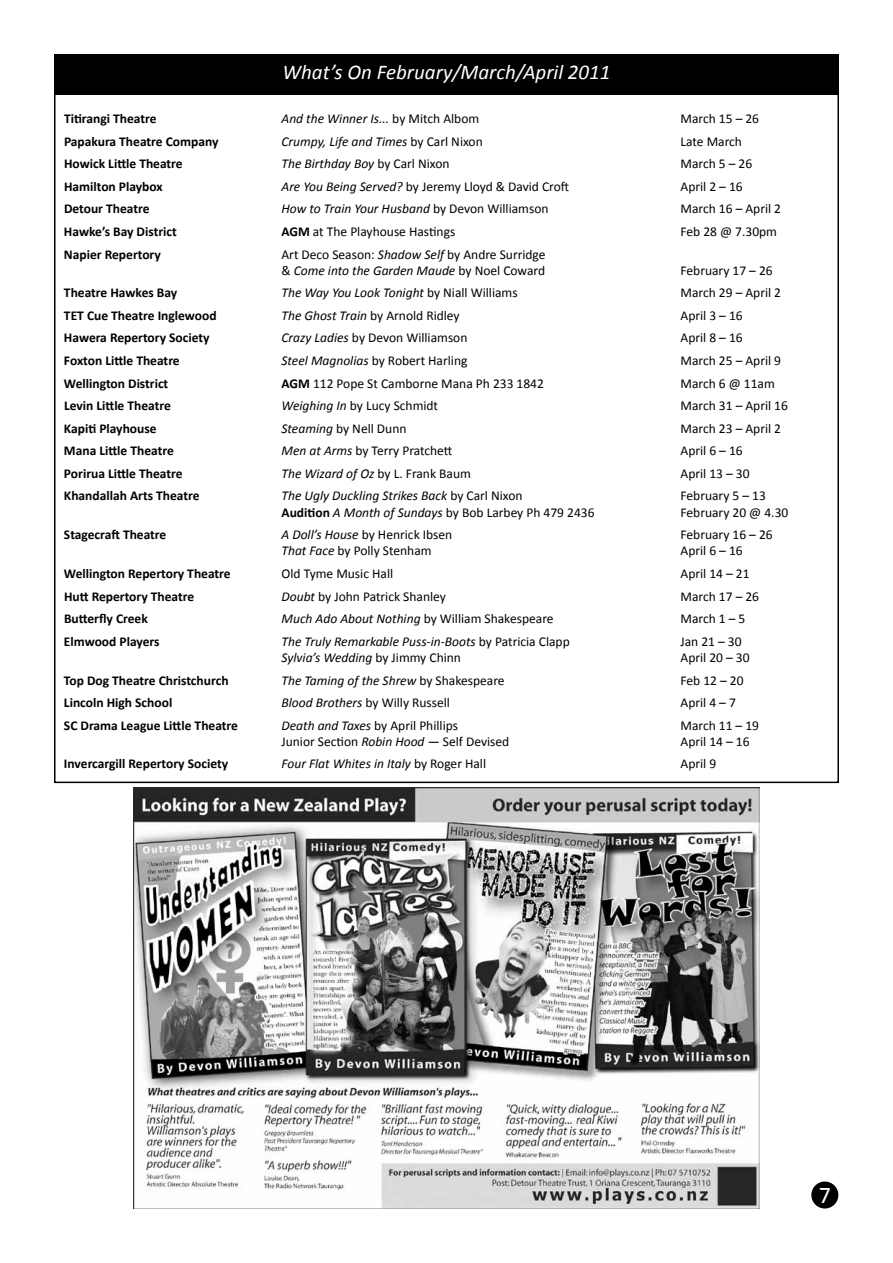
<style>
.page{position:relative;width:893px;height:1263px;background:#fff}
.page>*{position:absolute;margin:0;border:0;box-sizing:border-box;transform-origin:0 0}
.t1{font:24px "Calibri";color:#fff}
.t2{font:italic 21px "Calibri";color:#fff}
.t3{font:13.5px/16.2px "Calibri";color:#000}
.t4{font:700 13.5px "Calibri";color:#000}
.t5{font:italic 13.5px "Calibri";color:#000}
.s1{font-style:normal}
.s2{font-style:italic}
.s3{font-weight:700}
</style>
<div class="page">
<div style="left:811px;top:1181px;width:27px;height:27px;background:#000;border-radius:50%"></div>
<div style="left:54px;top:54px;width:785px;height:40px;background:#000"></div>
<img style="left:133px;top:787px;width:627px;height:422px">
<h2 class="t2" style="left:282px;top:58px;width:330px">What’s On February/March/April 2011</h2>
<p class="t4" style="left:64px;top:110px;width:94px">Titirangi Theatre</p>
<p class="t5" style="left:282px;top:109px;width:199px">And the Winner Is... <span class="s1">by Mitch Albom</span></p>
<p class="t3" style="left:681px;top:111px;width:80px">March 15 – 26</p>
<p class="t4" style="left:64px;top:133px;width:156px">Papakura Theatre Company</p>
<p class="t5" style="left:282px;top:132px;width:203px">Crumpy, Life and Times <span class="s1">by Carl Nixon</span></p>
<p class="t3" style="left:681px;top:133px;width:63px">Late March</p>
<p class="t4" style="left:64px;top:155px;width:120px">Howick Little Theatre</p>
<p class="t5" style="left:282px;top:155px;width:170px">The Birthday Boy <span class="s1">by Carl Nixon</span></p>
<p class="t3" style="left:681px;top:156px;width:73px">March 5 – 26</p>
<p class="t4" style="left:64px;top:178px;width:100px">Hamilton Playbox</p>
<p class="t3" style="left:282px;top:178px;width:289px"><span class="s2">Are You Being Served?</span> by Jeremy Lloyd &amp; David Croft</p>
<p class="t3" style="left:681px;top:178px;width:64px">April 2 – 16</p>
<p class="t4" style="left:64px;top:200px;width:87px">Detour Theatre</p>
<p class="t5" style="left:282px;top:200px;width:269px">How to Train Your Husband <span class="s1">by Devon Williamson</span></p>
<p class="t3" style="left:680px;top:201px;width:102px">March 16 – April 2</p>
<p class="t4" style="left:64px;top:223px;width:114px">Hawke’s Bay District</p>
<p class="t4" style="left:281px;top:223px;width:11px">AGM</p>
<p class="t3" style="left:313px;top:223px;width:144px">at The Playhouse Hastings</p>
<p class="t3" style="left:680px;top:223px;width:98px">Feb 28 @ 7.30pm</p>
<p class="t4" style="left:64px;top:245px;width:98px">Napier Repertory</p>
<p class="t3" style="left:281px;top:246px;width:266px">Art Deco Season: <span class="s2">Shadow Self</span> by Andre Surridge &amp; <span class="s2">Come into the Garden Maude</span> by Noel Coward</p>
<p class="t3" style="left:680px;top:262px;width:94px">February 17 – 26</p>
<p class="t4" style="left:64px;top:284px;width:115px">Theatre Hawkes Bay</p>
<p class="t5" style="left:281px;top:284px;width:238px">The Way You Look Tonight <span class="s1">by Niall Williams</span></p>
<p class="t3" style="left:680px;top:285px;width:102px">March 29 – April 2</p>
<p class="t4" style="left:64px;top:307px;width:154px">TET Cue Theatre Inglewood</p>
<p class="t3" style="left:282px;top:307px;width:180px"><span class="s2">The Ghost Train</span> by Arnold Ridley</p>
<p class="t3" style="left:680px;top:307px;width:64px">April 3 – 16</p>
<p class="t4" style="left:64px;top:329px;width:147px">Hawera Repertory Society</p>
<p class="t3" style="left:281px;top:330px;width:187px"><span class="s2">Crazy Ladies</span> by Devon Williamson</p>
<p class="t3" style="left:680px;top:330px;width:64px">April 8 – 16</p>
<p class="t4" style="left:64px;top:352px;width:117px">Foxton Little Theatre</p>
<p class="t3" style="left:281px;top:352px;width:187px"><span class="s2">Steel Magnolias</span> by Robert Harling</p>
<p class="t3" style="left:680px;top:352px;width:102px">March 25 – April 9</p>
<p class="t4" style="left:64px;top:374px;width:106px">Wellington District</p>
<p class="t4" style="left:282px;top:374px;width:11px">AGM</p>
<p class="t3" style="left:313px;top:375px;width:232px">112 Pope St Camborne Mana Ph 233 1842</p>
<p class="t3" style="left:681px;top:375px;width:96px">March 6 @ 11am</p>
<p class="t4" style="left:64px;top:397px;width:108px">Levin Little Theatre</p>
<p class="t3" style="left:282px;top:398px;width:158px"><span class="s2">Weighing In</span> by Lucy Schmidt</p>
<p class="t3" style="left:680px;top:398px;width:109px">March 31 – April 16</p>
<p class="t4" style="left:64px;top:420px;width:94px">Kapiti Playhouse</p>
<p class="t3" style="left:281px;top:420px;width:127px"><span class="s2">Steaming</span> by Nell Dunn</p>
<p class="t3" style="left:680px;top:420px;width:102px">March 23 – April 2</p>
<p class="t4" style="left:64px;top:442px;width:111px">Mana Little Theatre</p>
<p class="t3" style="left:281px;top:443px;width:172px"><span class="s2">Men at Arms</span> by Terry Pratchett</p>
<p class="t3" style="left:680px;top:443px;width:64px">April 6 – 16</p>
<p class="t4" style="left:64px;top:465px;width:120px">Porirua Little Theatre</p>
<p class="t5" style="left:281px;top:464px;width:191px">The Wizard of Oz <span class="s1">by L. Frank Baum</span></p>
<p class="t3" style="left:680px;top:465px;width:71px">April 13 – 30</p>
<p class="t4" style="left:64px;top:487px;width:137px">Khandallah Arts Theatre</p>
<p class="t5" style="left:281px;top:487px;width:243px">The Ugly Duckling Strikes Back <span class="s1">by Carl Nixon</span></p>
<p class="t3" style="left:680px;top:488px;width:87px">February 5 – 13</p>
<p class="t3" style="left:281px;top:504px;width:315px"><span class="s3">Audition</span> <span class="s2">A Month of Sundays</span> by Bob Larbey Ph 479 2436</p>
<p class="t3" style="left:680px;top:504px;width:109px">February 20 @ 4.30</p>
<p class="t4" style="left:64px;top:526px;width:104px">Stagecraft Theatre</p>
<p class="t3" style="left:281px;top:527px;width:172px"><span class="s2">A Doll’s House</span> by Henrick Ibsen</p>
<p class="t3" style="left:680px;top:527px;width:94px">February 16 – 26</p>
<p class="t3" style="left:281px;top:543px;width:152px"><span class="s2">That Face</span> by Polly Stenham</p>
<p class="t3" style="left:680px;top:543px;width:64px">April 6 – 16</p>
<p class="t4" style="left:64px;top:565px;width:168px">Wellington Repertory Theatre</p>
<p class="t3" style="left:282px;top:565px;width:113px">Old Tyme Music Hall</p>
<p class="t3" style="left:681px;top:565px;width:71px">April 14 – 21</p>
<p class="t4" style="left:64px;top:587px;width:132px">Hutt Repertory Theatre</p>
<p class="t3" style="left:282px;top:588px;width:166px"><span class="s2">Doubt</span> by John Patrick Shanley</p>
<p class="t3" style="left:681px;top:588px;width:80px">March 17 – 26</p>
<p class="t4" style="left:64px;top:610px;width:85px">Butterfly Creek</p>
<p class="t3" style="left:282px;top:611px;width:274px"><span class="s2">Much Ado About Nothing</span> by William Shakespeare</p>
<p class="t3" style="left:680px;top:611px;width:66px">March 1 – 5</p>
<p class="t4" style="left:64px;top:633px;width:97px">Elmwood Players</p>
<p class="t5" style="left:281px;top:632px;width:290px">The Truly Remarkable Puss-in-Boots <span class="s1">by Patricia Clapp</span></p>
<p class="t3" style="left:680px;top:633px;width:63px">Jan 21 – 30</p>
<p class="t5" style="left:281px;top:648px;width:181px">Sylvia’s Wedding <span class="s1">by Jimmy Chinn</span></p>
<p class="t3" style="left:680px;top:649px;width:71px">April 20 – 30</p>
<p class="t4" style="left:64px;top:671px;width:166px">Top Dog Theatre Christchurch</p>
<p class="t5" style="left:281px;top:671px;width:225px">The Taming of the Shrew <span class="s1">by Shakespeare</span></p>
<p class="t3" style="left:680px;top:672px;width:65px">Feb 12 – 20</p>
<p class="t4" style="left:64px;top:694px;width:110px">Lincoln High School</p>
<p class="t3" style="left:281px;top:694px;width:170px"><span class="s2">Blood Brothers</span> by Willy Russell</p>
<p class="t3" style="left:680px;top:694px;width:57px">April 4 – 7</p>
<p class="t4" style="left:64px;top:716px;width:176px">SC Drama League Little Theatre</p>
<p class="t3" style="left:281px;top:717px;width:178px"><span class="s2">Death and Taxes</span> by April Phillips</p>
<p class="t3" style="left:680px;top:717px;width:80px">March 11 – 19</p>
<p class="t3" style="left:281px;top:733px;width:229px">Junior Section <span class="s2">Robin Hood</span> — Self Devised</p>
<p class="t3" style="left:680px;top:733px;width:71px">April 14 – 16</p>
<p class="t4" style="left:64px;top:755px;width:166px">Invercargill Repertory Society</p>
<p class="t5" style="left:281px;top:755px;width:206px">Four Flat Whites in Italy <span class="s1">by Roger Hall</span></p>
<p class="t3" style="left:680px;top:756px;width:37px">April 9</p>
<h1 class="t1" style="left:819px;top:1179px;width:14px">7</h1>
</div>
